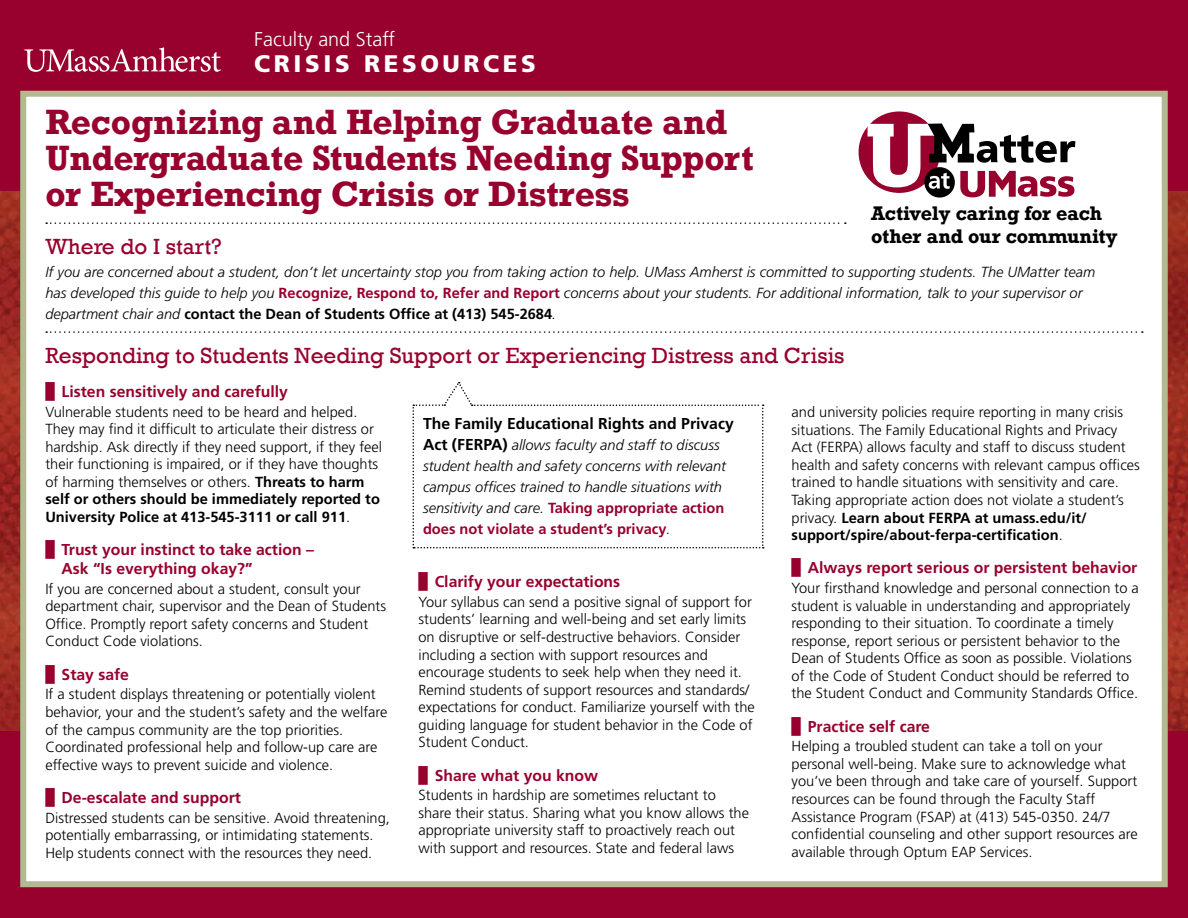
<style>
.page{position:relative;width:1188px;height:918px;background:#98002e}
.page>*{position:absolute;margin:0;border:0;box-sizing:border-box;transform-origin:0 0}
.t1{font:700 33px/36px "Rockwell";color:#98002e}
.t2{font:900 24px "Frutiger LT Std";letter-spacing:.15em;color:#fff}
.t3{font:22.5px "Rockwell";color:#98002e}
.t4{font:300 19.8px "Frutiger LT Std";color:#fff}
.t5{font:700 18.45px/22.2px "Rockwell";color:#000}
.t6{font:700 15.75px/18.9px "Frutiger LT Std";color:#98002e}
.t7{font:700 15.75px "Frutiger LT Std";color:#000}
.t8{font:300 14.7px/17.5px "Frutiger LT Std";color:#000}
.t9{font:italic 300 14.7px/21px "Frutiger LT Std";color:#000}
.s1{font-weight:700;font-style:normal;color:#98002e}
.s2{font-weight:700;font-style:normal}
.s3{font-weight:700}
.s4{font-weight:700;font-style:normal;font-size:15.75px}
</style>
<div class="page">
<img style="left:0;top:191px;width:1188px;height:539px">
<div style="left:20px;top:91px;width:1148px;height:796px;background:#fff;border:6px solid #b2ba91"></div>
<svg style="left:46px;top:222px;width:800px;height:2px"></svg>
<svg style="left:46px;top:331px;width:1097px;height:2px"></svg>
<div style="left:859px;top:111px;width:81px;height:82px;background:#98002e;border-radius:50%"></div>
<div style="left:924px;top:167px;width:31px;height:31px;border:2px solid #000;border-radius:50%"></div>
<svg style="left:868px;top:123px;width:207px;height:74px"></svg>
<svg style="left:412px;top:382px;width:352px;height:166px"></svg>
<svg style="left:24px;top:47px;width:197px;height:25px"></svg>
<h3 class="t4" style="left:254px;top:28px;width:142px">Faculty and Staff</h3>
<h2 class="t2" style="left:254px;top:49px;width:283px">CRISIS RESOURCES</h2>
<h1 class="t1" style="left:45px;top:103px;width:710px">Recognizing and Helping Graduate and<br>Undergraduate Students Needing Support or Experiencing Crisis or Distress</h1>
<p class="t5" style="left:871px;top:202px;width:248px">Actively caring for each other and our community</p>
<h3 class="t3" style="left:45px;top:233px;width:178px">Where do I start?</h3>
<p class="t9" style="left:45px;top:262px;width:1051px">If you are concerned about a student, don’t let uncertainty stop you from taking action to help. UMass Amherst is committed to supporting students. The UMatter team has developed this guide to help you <span class="s1">Recognize, Respond to, Refer and Report</span> concerns about your students. For additional information, talk to your supervisor or department chair and <span class="s2">contact the Dean of Students Office at (413) 545-2684</span>.</p>
<h3 class="t3" style="left:45px;top:342px;width:801px">Responding to Students Needing Support or Experiencing Distress and Crisis</h3>
<p class="t6" style="left:62px;top:382px;width:228px">Listen sensitively and carefully</p>
<p class="t8" style="left:45px;top:403px;width:338px">Vulnerable students need to be heard and helped.<br>They may find it difficult to articulate their distress or hardship. Ask directly if they need support, if they feel their functioning is impaired, or if they have thoughts of harming themselves or others. <span class="s3">Threats to harm self or others should be immediately reported to University Police at 413-545-3111 or call 911</span>.</p>
<p class="t6" style="left:62px;top:540px;width:254px">Trust your instinct to take action –<br>Ask “Is everything okay?”</p>
<p class="t8" style="left:45px;top:580px;width:342px">If you are concerned about a student, consult your department chair, supervisor and the Dean of Students Office. Promptly report safety concerns and Student Conduct Code violations.</p>
<p class="t6" style="left:62px;top:665px;width:69px">Stay safe</p>
<p class="t8" style="left:45px;top:686px;width:344px">If a student displays threatening or potentially violent behavior, your and the student’s safety and the welfare of the campus community are the top priorities.<br>Coordinated professional help and follow-up care are effective ways to prevent suicide and violence.</p>
<p class="t6" style="left:62px;top:788px;width:181px">De-escalate and support</p>
<p class="t8" style="left:45px;top:809px;width:346px">Distressed students can be sensitive. Avoid threatening, potentially embarrassing, or intimidating statements.<br>Help students connect with the resources they need.</p>
<p class="t7" style="left:423px;top:415px;width:312px">The Family Educational Rights and Privacy</p>
<p class="t9" style="left:423px;top:435px;width:305px"><span class="s4">Act (FERPA)</span> allows faculty and staff to discuss student health and safety concerns with relevant campus offices trained to handle situations with sensitivity and care. <span class="s1">Taking appropriate action does not violate a student’s privacy</span>.</p>
<p class="t6" style="left:435px;top:572px;width:187px">Clarify your expectations</p>
<p class="t8" style="left:418px;top:593px;width:338px">Your syllabus can send a positive signal of support for students’ learning and well-being and set early limits on disruptive or self-destructive behaviors. Consider including a section with support resources and encourage students to seek help when they need it.<br>Remind students of support resources and standards/ expectations for conduct. Familiarize yourself with the guiding language for student behavior in the Code of Student Conduct.</p>
<p class="t6" style="left:435px;top:766px;width:165px">Share what you know</p>
<p class="t8" style="left:418px;top:787px;width:332px">Students in hardship are sometimes reluctant to share their status. Sharing what you know allows the appropriate university staff to proactively reach out with support and resources. State and federal laws</p>
<p class="t8" style="left:792px;top:404px;width:350px">and university policies require reporting in many crisis situations. The Family Educational Rights and Privacy Act (FERPA) allows faculty and staff to discuss student health and safety concerns with relevant campus offices trained to handle situations with sensitivity and care.<br>Taking appropriate action does not violate a student’s privacy. <span class="s3">Learn about FERPA at umass.edu/it/ support/spire/about-ferpa-certification</span>.</p>
<p class="t6" style="left:808px;top:559px;width:331px">Always report serious or persistent behavior</p>
<p class="t8" style="left:792px;top:579px;width:349px">Your firsthand knowledge and personal connection to a student is valuable in understanding and appropriately responding to their situation. To coordinate a timely response, report serious or persistent behavior to the Dean of Students Office as soon as possible. Violations of the Code of Student Conduct should be referred to the Student Conduct and Community Standards Office.</p>
<p class="t6" style="left:808px;top:717px;width:124px">Practice self care</p>
<p class="t8" style="left:792px;top:738px;width:348px">Helping a troubled student can take a toll on your personal well-being. Make sure to acknowledge what you’ve been through and take care of yourself. Support resources can be found through the Faculty Staff Assistance Program (FSAP) at (413) 545-0350. 24/7 confidential counseling and other support resources are available through Optum EAP Services.</p>
</div>
